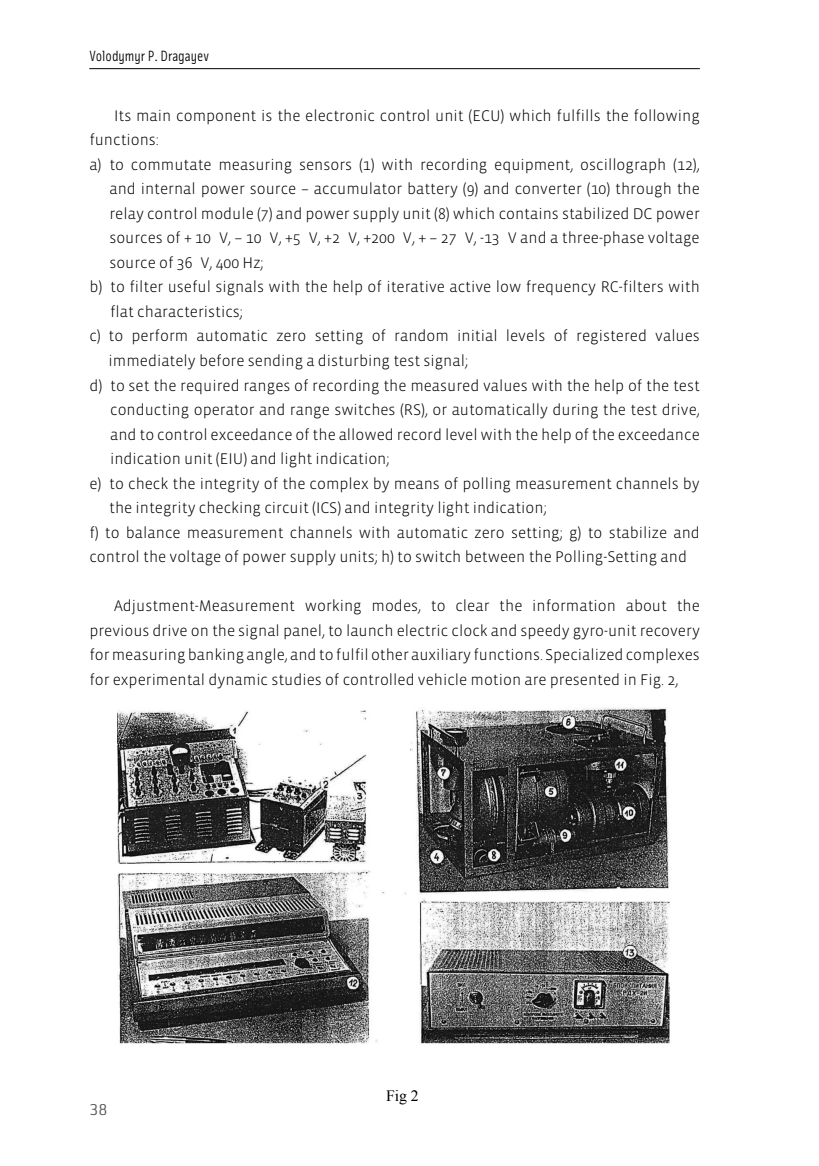
<style>
.page{position:relative;width:819px;height:1166px;background:#fff}
.page>*{position:absolute;margin:0;border:0;box-sizing:border-box;transform-origin:0 0}
.t1{font:300 15.75px/24.5px "Vista Sans PL";color:#000;text-align:justify}
.t2{font:15.75px "Times New Roman";color:#000}
.t3{font:15.75px "Solex PL";color:#58595b;scale:1.3 1}
.t4{font:14.88px "Solex PL";color:#000}
</style>
<div class="page">
<hr style="left:89px;top:68px;width:610px;height:1px;background:#000">
<img style="left:117px;top:707px;width:553px;height:337px">
<p class="t4" style="left:89px;top:46px;width:121px">Volodymyr P. Dragayev</p>
<p class="t1" style="left:114px;top:103px;width:587px">Its main component is the electronic control unit (ECU) which fulfills the following</p>
<p class="t1" style="left:89px;top:128px;width:71px">functions:</p>
<p class="t1" style="left:89px;top:152px;width:612px">a) to commutate measuring sensors (1) with recording equipment, oscillograph (12),</p>
<p class="t1" style="left:109px;top:177px;width:592px">and internal power source – accumulator battery (9) and converter (10) through the</p>
<p class="t1" style="left:109px;top:201px;width:592px">relay control module (7) and power supply unit (8) which contains stabilized DC power</p>
<p class="t1" style="left:109px;top:226px;width:592px">sources of + 10 V, – 10 V, +5 V, +2 V, +200 V, + – 27 V, -13 V and a three-phase voltage</p>
<p class="t1" style="left:109px;top:250px;width:156px">source of 36 V, 400 Hz;</p>
<p class="t1" style="left:89px;top:275px;width:612px">b) to filter useful signals with the help of iterative active low frequency RC-filters with</p>
<p class="t1" style="left:110px;top:299px;width:134px">flat characteristics;</p>
<p class="t1" style="left:89px;top:324px;width:612px">c) to perform automatic zero setting of random initial levels of registered values</p>
<p class="t1" style="left:109px;top:348px;width:361px">immediately before sending a disturbing test signal;</p>
<p class="t1" style="left:89px;top:373px;width:612px">d) to set the required ranges of recording the measured values with the help of the test</p>
<p class="t1" style="left:110px;top:397px;width:591px">conducting operator and range switches (RS), or automatically during the test drive,</p>
<p class="t1" style="left:110px;top:422px;width:591px">and to control exceedance of the allowed record level with the help of the exceedance</p>
<p class="t1" style="left:110px;top:446px;width:281px">indication unit (EIU) and light indication;</p>
<p class="t1" style="left:89px;top:471px;width:612px">e) to check the integrity of the complex by means of polling measurement channels by</p>
<p class="t1" style="left:109px;top:495px;width:439px">the integrity checking circuit (ICS) and integrity light indication;</p>
<p class="t1" style="left:89px;top:520px;width:612px">f) to balance measurement channels with automatic zero setting; g) to stabilize and</p>
<p class="t1" style="left:89px;top:544px;width:599px">control the voltage of power supply units; h) to switch between the Polling-Setting and</p>
<p class="t1" style="left:89px;top:593px;width:612px;text-indent:25px">Adjustment-Measurement working modes, to clear the information about the previous drive on the signal panel, to launch electric clock and speedy gyro-unit recovery for measuring banking angle, and to fulfil other auxiliary functions. Specialized complexes for experimental dynamic studies of controlled vehicle motion are presented in Fig. 2,</p>
<p class="t3" style="left:89px;top:1099px;width:15px">38</p>
<p class="t2" style="left:386px;top:1085px;width:34px">Fig 2</p>
</div>
